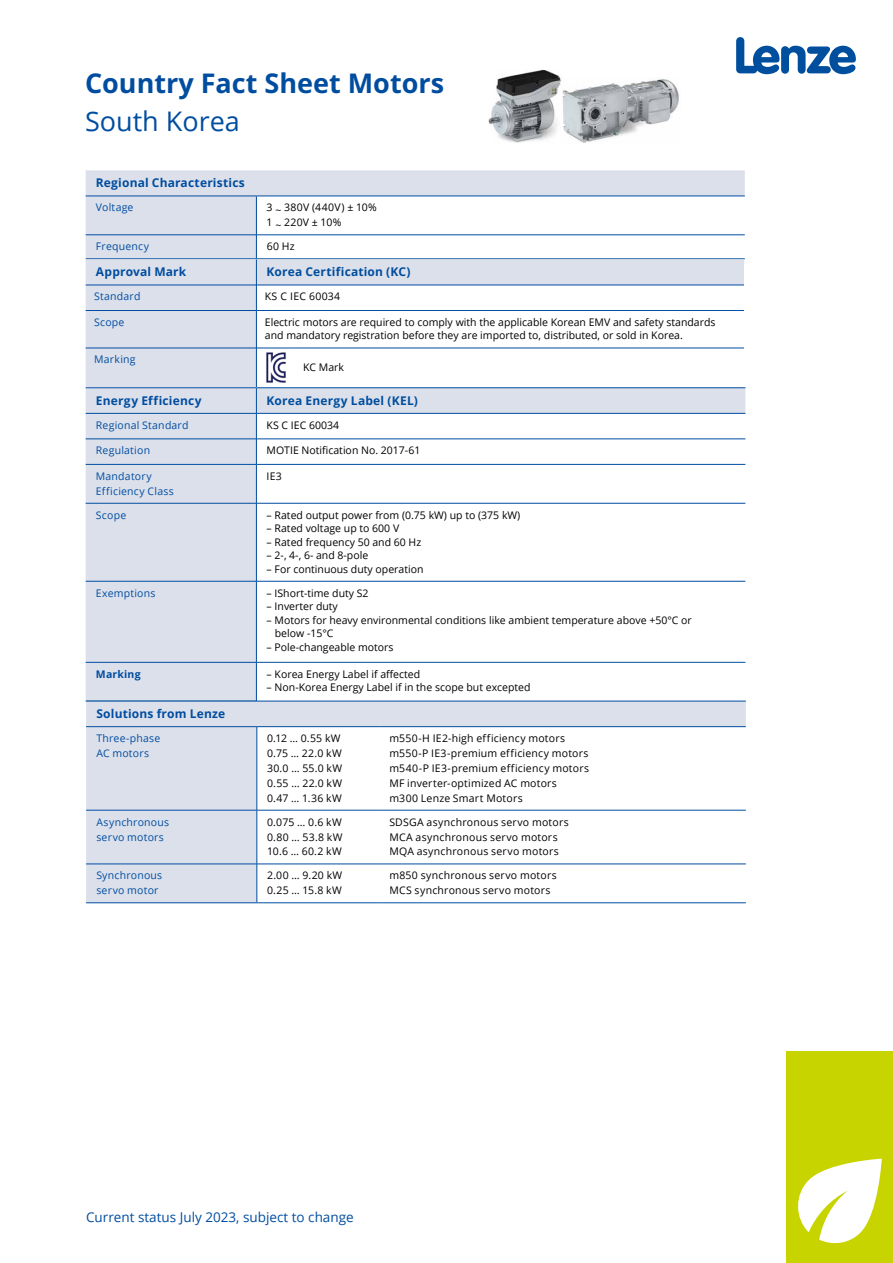
<style>
.page{position:relative;width:893px;height:1263px;background:#fff}
.page>*{position:absolute;margin:0;border:0;box-sizing:border-box;transform-origin:0 0}
.t1{font:700 27px "Open Sans";color:#004da0}
.t2{font:27px "Open Sans";color:#004da0}
.t3{font:13.5px "Open Sans";color:#004da1}
.t4{font:700 12px "Open Sans";letter-spacing:.015em;color:#004da0}
.t5{font:700 12px "Open Sans";letter-spacing:.015em;color:#004e9e}
.t6{font:10.5px/13.5px "Open Sans";color:#000}
.t7{font:10.5px/14.9px "Open Sans";letter-spacing:.02em;color:#000}
.t8{font:10.5px/14.9px "Open Sans";letter-spacing:.02em;color:#004da0}
.t9{font:10.5px/14.9px "Open Sans";letter-spacing:.035em;color:#000}
.t10{font:10.5px/14.9px "Open Sans";letter-spacing:.025em;color:#000}
.t11{font:700 10.5px "Open Sans";letter-spacing:.02em;color:#004da0}
</style>
<div class="page">
<svg style="left:86px;top:388px;width:659px;height:313px"></svg>
<hr style="left:257px;top:439px;width:488px;height:1px;background:#004da1">
<hr style="left:257px;top:464px;width:488px;height:1px;background:#004da1">
<hr style="left:257px;top:503px;width:488px;height:1px;background:#004da1">
<hr style="left:257px;top:581px;width:488px;height:1px;background:#004da1">
<hr style="left:86px;top:387px;width:170px;height:1px;background:#004da0">
<hr style="left:256px;top:387px;width:489px;height:1px;background:#004da0">
<hr style="left:257px;top:413px;width:488px;height:1px;background:#004da0">
<hr style="left:86px;top:439px;width:170px;height:1px;background:#004da0">
<hr style="left:86px;top:464px;width:170px;height:1px;background:#004da0">
<hr style="left:86px;top:503px;width:170px;height:1px;background:#004da0">
<hr style="left:86px;top:581px;width:170px;height:1px;background:#004da0">
<hr style="left:86px;top:413px;width:170px;height:1px;background:#004da0">
<hr style="left:86px;top:662px;width:170px;height:1px;background:#004da0">
<hr style="left:257px;top:662px;width:488px;height:1px;background:#004da1">
<svg style="left:256px;top:388px;width:1px;height:76px"></svg>
<hr style="left:256px;top:464px;width:1px;height:39px;background:#004e9e">
<hr style="left:256px;top:503px;width:1px;height:78px;background:#004e9e">
<hr style="left:256px;top:581px;width:1px;height:81px;background:#004e9e">
<hr style="left:256px;top:662px;width:1px;height:39px;background:#004e9e">
<svg style="left:86px;top:170px;width:659px;height:88px"></svg>
<hr style="left:86px;top:235px;width:170px;height:1px;background:#004da0">
<hr style="left:257px;top:235px;width:488px;height:1px;background:#004da0">
<hr style="left:86px;top:196px;width:170px;height:1px;background:#004da0">
<hr style="left:256px;top:196px;width:489px;height:1px;background:#004da0">
<hr style="left:86px;top:258px;width:170px;height:1px;background:#004da0">
<hr style="left:256px;top:258px;width:489px;height:1px;background:#004da0">
<hr style="left:256px;top:196px;width:1px;height:39px;background:#004e9e">
<svg style="left:86px;top:259px;width:658px;height:128px"></svg>
<hr style="left:257px;top:310px;width:487px;height:1px;background:#004da1">
<hr style="left:257px;top:348px;width:487px;height:1px;background:#004da1">
<hr style="left:86px;top:310px;width:170px;height:1px;background:#004da0">
<hr style="left:86px;top:348px;width:170px;height:1px;background:#004da0">
<hr style="left:86px;top:285px;width:170px;height:1px;background:#004da0">
<hr style="left:257px;top:285px;width:487px;height:1px;background:#004da0">
<svg style="left:256px;top:235px;width:1px;height:75px"></svg>
<hr style="left:256px;top:310px;width:1px;height:38px;background:#004e9e">
<hr style="left:256px;top:348px;width:1px;height:39px;background:#004e9e">
<svg style="left:86px;top:702px;width:660px;height:200px"></svg>
<hr style="left:257px;top:810px;width:122px;height:1px;background:#004da1">
<hr style="left:379px;top:810px;width:367px;height:1px;background:#004da1">
<hr style="left:257px;top:864px;width:122px;height:1px;background:#004da1">
<hr style="left:379px;top:864px;width:367px;height:1px;background:#004da1">
<hr style="left:86px;top:810px;width:171px;height:1px;background:#004da0">
<hr style="left:86px;top:864px;width:171px;height:1px;background:#004da0">
<hr style="left:86px;top:701px;width:171px;height:1px;background:#004da0">
<hr style="left:257px;top:701px;width:122px;height:1px;background:#004da0">
<hr style="left:379px;top:701px;width:367px;height:1px;background:#004da0">
<hr style="left:86px;top:726px;width:171px;height:1px;background:#004da0">
<hr style="left:257px;top:726px;width:122px;height:1px;background:#004da0">
<hr style="left:379px;top:726px;width:367px;height:1px;background:#004da0">
<hr style="left:86px;top:902px;width:171px;height:1px;background:#004da0">
<hr style="left:257px;top:902px;width:122px;height:1px;background:#004da1">
<hr style="left:379px;top:902px;width:367px;height:1px;background:#004da1">
<hr style="left:257px;top:727px;width:1px;height:83px;background:#004e9e">
<hr style="left:257px;top:810px;width:1px;height:54px;background:#004e9e">
<hr style="left:257px;top:864px;width:1px;height:38px;background:#004e9e">
<img style="left:265px;top:350px;width:24px;height:33px">
<div style="left:787px;top:1051px;width:106px;height:212px;background:#c7d400"></div>
<svg style="left:798px;top:1158px;width:84px;height:86px"></svg>
<svg style="left:736px;top:37px;width:120px;height:37px"></svg>
<img style="left:563px;top:79px;width:116px;height:64px">
<img style="left:488px;top:70px;width:75px;height:73px">
<h1 class="t1" style="left:85px;top:64px;width:361px">Country Fact Sheet Motors</h1>
<h1 class="t2" style="left:85px;top:103px;width:156px">South Korea</h1>
<p class="t4" style="left:96px;top:175px;width:150px">Regional Characteristics</p>
<p class="t8" style="left:96px;top:200px;width:39px">Voltage</p>
<p class="t10" style="left:267px;top:200px;width:112px">3 ~ 380V (440V) ± 10%<br>1 ~ 220V ± 10%</p>
<p class="t8" style="left:96px;top:239px;width:55px">Frequency</p>
<p class="t6" style="left:267px;top:239px;width:29px">60 Hz</p>
<p class="t4" style="left:96px;top:264px;width:92px">Approval Mark</p>
<p class="t5" style="left:267px;top:264px;width:146px">Korea Certification (KC)</p>
<p class="t8" style="left:94px;top:289px;width:48px">Standard</p>
<p class="t7" style="left:265px;top:289px;width:77px">KS C IEC 60034</p>
<p class="t8" style="left:94px;top:314px;width:32px">Scope</p>
<p class="t6" style="left:265px;top:315px;width:452px">Electric motors are required to comply with the applicable Korean EMV and safety standards and mandatory registration before they are imported to, distributed, or sold in Korea.</p>
<p class="t8" style="left:94px;top:352px;width:43px">Marking</p>
<p class="t6" style="left:303px;top:360px;width:42px">KC Mark</p>
<p class="t4" style="left:96px;top:392px;width:107px">Energy Efficiency</p>
<p class="t5" style="left:267px;top:392px;width:153px">Korea Energy Label (KEL)</p>
<p class="t8" style="left:96px;top:417px;width:94px">Regional Standard</p>
<p class="t6" style="left:267px;top:418px;width:74px">KS C IEC 60034</p>
<p class="t8" style="left:96px;top:443px;width:56px">Regulation</p>
<p class="t6" style="left:267px;top:443px;width:155px">MOTIE Notification No. 2017-61</p>
<p class="t8" style="left:96px;top:468px;width:79px">Mandatory<br>Efficiency Class</p>
<p class="t6" style="left:267px;top:469px;width:17px">IE3</p>
<p class="t8" style="left:96px;top:507px;width:32px">Scope</p>
<p class="t6" style="left:267px;top:508px;width:255px">– Rated output power from (0.75 kW) up to (375 kW)</p>
<p class="t6" style="left:267px;top:521px;width:134px">– Rated voltage up to 600 V</p>
<p class="t6" style="left:267px;top:535px;width:156px">– Rated frequency 50 and 60 Hz</p>
<p class="t6" style="left:267px;top:548px;width:103px">– 2-, 4-, 6- and 8-pole</p>
<p class="t6" style="left:267px;top:562px;width:158px">– For continuous duty operation</p>
<p class="t8" style="left:96px;top:585px;width:61px">Exemptions</p>
<p class="t6" style="left:267px;top:586px;width:103px">– IShort-time duty S2</p>
<p class="t6" style="left:267px;top:599px;width:73px">– Inverter duty</p>
<p class="t6" style="left:275px;top:613px;width:418px;text-indent:-8px">– Motors for heavy environmental conditions like ambient temperature above +50°C or below -15°C</p>
<p class="t6" style="left:267px;top:640px;width:128px">– Pole-changeable motors</p>
<p class="t11" style="left:96px;top:667px;width:46px">Marking</p>
<p class="t6" style="left:267px;top:667px;width:155px">– Korea Energy Label if affected</p>
<p class="t6" style="left:267px;top:680px;width:265px">– Non-Korea Energy Label if in the scope but excepted</p>
<p class="t4" style="left:96px;top:705px;width:130px">Solutions from Lenze</p>
<p class="t8" style="left:96px;top:731px;width:66px">Three-phase<br>AC motors</p>
<p class="t9" style="left:267px;top:731px;width:77px">0.12 … 0.55 kW<br>0.75 … 22.0 kW<br>30.0 … 55.0 kW<br>0.55 … 22.0 kW<br>0.47 … 1.36 kW</p>
<p class="t7" style="left:389px;top:731px;width:201px">m550-H IE2-high efficiency motors m550-P IE3-premium efficiency motors m540-P IE3-premium efficiency motors MF inverter-optimized AC motors<br>m300 Lenze Smart Motors</p>
<p class="t8" style="left:96px;top:814px;width:74px">Asynchronous servo motors</p>
<p class="t6" style="left:267px;top:814px;width:77px;line-height:14.9px;text-align:justify">0.075 … 0.6 kW 0.80 … 53.8 kW 10.6 … 60.2 kW</p>
<p class="t7" style="left:389px;top:814px;width:181px">SDSGA asynchronous servo motors<br>MCA asynchronous servo motors<br>MQA asynchronous servo motors</p>
<p class="t8" style="left:96px;top:868px;width:67px">Synchronous servo motor</p>
<p class="t9" style="left:267px;top:868px;width:77px">2.00 … 9.20 kW<br>0.25 … 15.8 kW</p>
<p class="t7" style="left:389px;top:868px;width:169px">m850 synchronous servo motors<br>MCS synchronous servo motors</p>
<p class="t3" style="left:86px;top:1208px;width:269px">Current status July 2023, subject to change</p>
</div>
